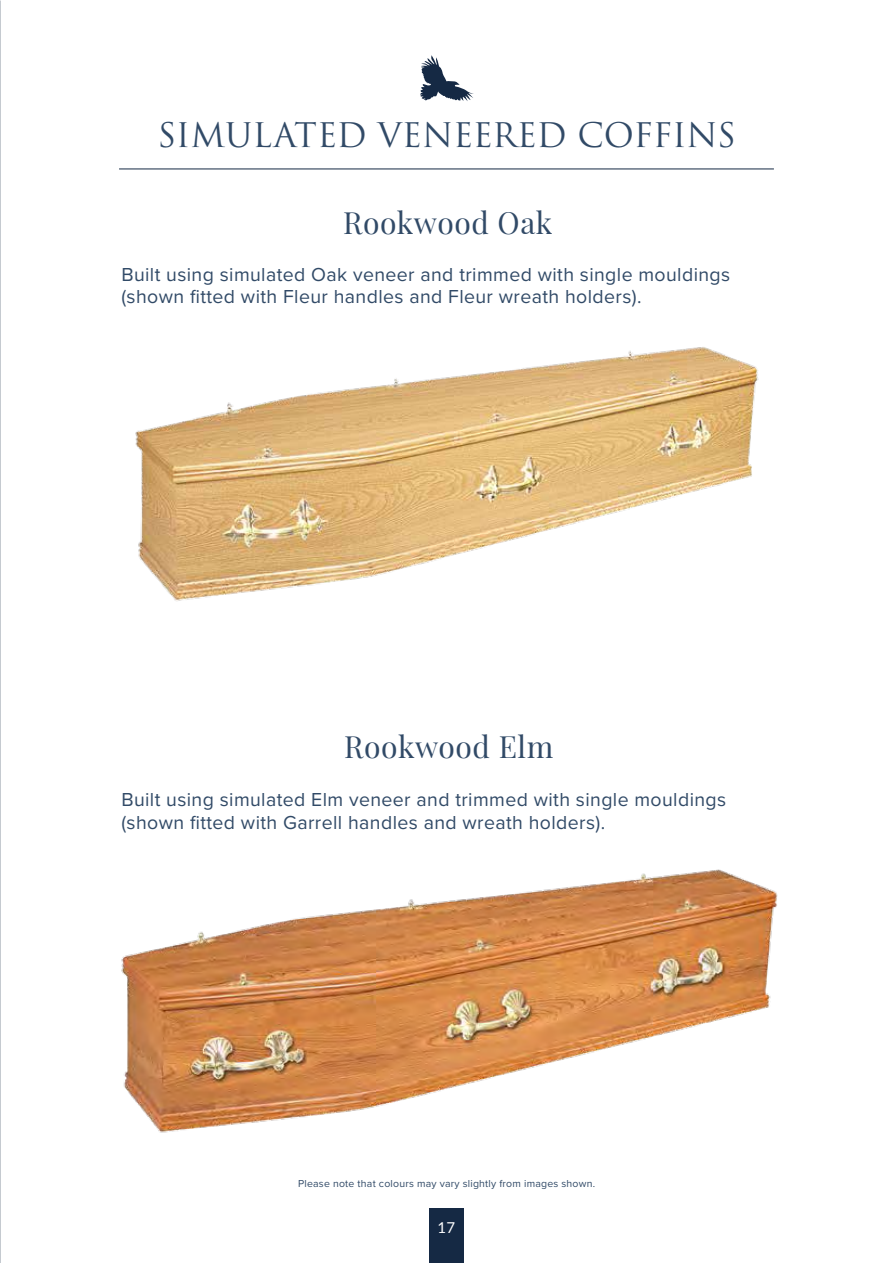
<style>
.page{position:relative;width:893px;height:1263px;background:#fff}
.page>*{position:absolute;margin:0;border:0;box-sizing:border-box;transform-origin:0 0}
.t1{font:33px "Trajan Pro 3";color:#314a67}
.t2{font:30px "Playfair Display";letter-spacing:.02em;color:#314a67}
.t3{font:19.5px/22.5px "Proxima Nova";letter-spacing:.02em;color:#314a67}
.t4{font:15px "Lato";color:#fff}
.t5{font:10.5px "Proxima Nova";letter-spacing:.02em;color:#314a67}
</style>
<div class="page">
<div style="left:429px;top:1208px;width:35px;height:55px;background:#152944"></div>
<svg style="left:420px;top:55px;width:54px;height:46px"></svg>
<hr style="left:119px;top:169px;width:655px;height:1px;background:#152944">
<img style="left:121px;top:869px;width:657px;height:264px">
<img style="left:135px;top:347px;width:624px;height:254px">
<h1 class="t1" style="left:158px;top:113px;width:580px">SIMULATED VENEERED COFFINS</h1>
<h2 class="t2" style="left:343px;top:200px;width:211px">Rookwood Oak</h2>
<p class="t3" style="left:121px;top:262px;width:610px">Built using simulated Oak veneer and trimmed with single mouldings (shown fitted with Fleur handles and Fleur wreath holders).</p>
<h2 class="t2" style="left:344px;top:724px;width:211px">Rookwood Elm</h2>
<p class="t3" style="left:121px;top:787px;width:606px">Built using simulated Elm veneer and trimmed with single mouldings (shown fitted with Garrell handles and wreath holders).</p>
<p class="t5" style="left:298px;top:1175px;width:298px">Please note that colours may vary slightly from images shown.</p>
<p class="t4" style="left:438px;top:1216px;width:19px">17</p>
</div>
